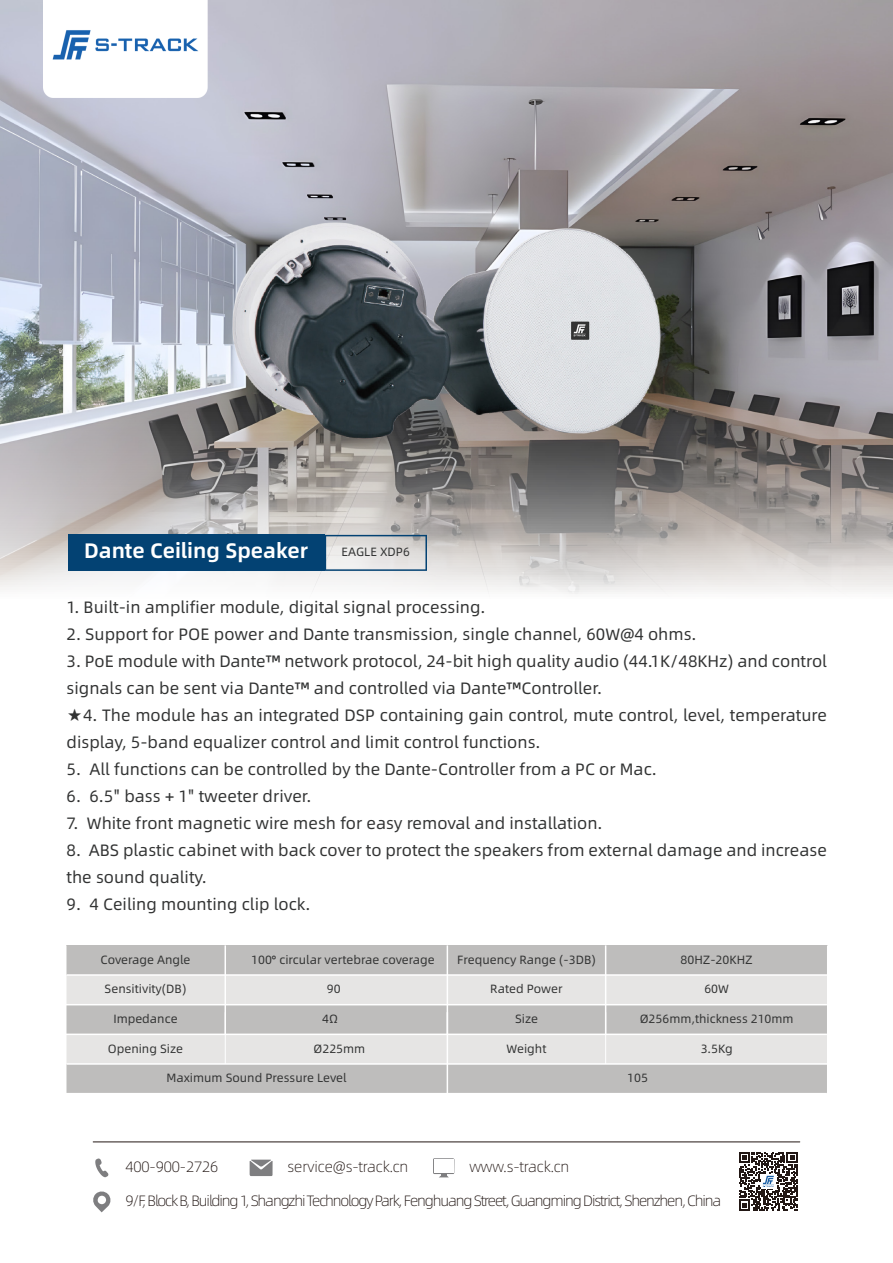
<style>
.page{position:relative;width:893px;height:1263px;background:#fff}
.page>*{position:absolute;margin:0;border:0;box-sizing:border-box;transform-origin:0 0}
.t1{font:21px "Alibaba Pu Hui Ti 2 85 Bold";color:#fff}
.t2{font:16.5px/27px "Alibaba Pu Hui Ti 2 55 Regular";color:#323333}
.t3{font:15px "Alibaba Pu Hui Ti 2 35 Thin";letter-spacing:-.075em;color:#221714}
.t4{font:15px "Alibaba Pu Hui Ti 2 35 Thin";letter-spacing:-.01em;color:#221714}
.t5{font:12px "Alibaba Pu Hui Ti 2 55 Regular";color:#323333}
</style>
<div class="page">
<img style="left:0;top:0;width:893px;height:594px">
<div style="left:67px;top:945px;width:761px;height:30px;background:#bebdbc"></div>
<div style="left:67px;top:975px;width:761px;height:30px;background:#e6e5e4"></div>
<hr style="left:67px;top:974px;width:761px;height:2px;background:#fff">
<div style="left:67px;top:1005px;width:761px;height:29px;background:#bebdbc"></div>
<hr style="left:225px;top:945px;width:1px;height:89px;background:#fff">
<hr style="left:447px;top:945px;width:1px;height:89px;background:#fff">
<hr style="left:605px;top:945px;width:1px;height:89px;background:#fff">
<div style="left:68px;top:535px;width:257px;height:36px;background:#034273"></div>
<svg style="left:325px;top:542px;width:102px;height:29px;background:#d4d7d9"></svg>
<div style="left:67px;top:1034px;width:761px;height:30px;background:#e6e5e4"></div>
<div style="left:67px;top:1064px;width:761px;height:30px;background:#bebdbc"></div>
<hr style="left:67px;top:1063px;width:761px;height:2px;background:#fff">
<hr style="left:66px;top:1004px;width:761px;height:1px;background:#fff">
<hr style="left:66px;top:1033px;width:761px;height:2px;background:#fff">
<hr style="left:66px;top:1093px;width:761px;height:1px;background:#fff">
<hr style="left:827px;top:945px;width:1px;height:179px;background:#fff">
<hr style="left:447px;top:1012px;width:1px;height:112px;background:#fff">
<hr style="left:225px;top:1012px;width:1px;height:52px;background:#fff">
<hr style="left:605px;top:1012px;width:1px;height:52px;background:#fff">
<img style="left:136px;top:117px;width:621px;height:425px">
<img style="left:44px;top:0;width:163px;height:97px">
<svg style="left:95px;top:1158px;width:13px;height:19px"></svg>
<svg style="left:250px;top:1159px;width:23px;height:17px"></svg>
<svg style="left:433px;top:1158px;width:21px;height:16px"></svg>
<svg style="left:439px;top:1173px;width:10px;height:4px"></svg>
<div style="left:434px;top:1159px;width:19px;height:14px;background:#fff"></div>
<svg style="left:93px;top:1191px;width:18px;height:21px"></svg>
<div style="left:98px;top:1196px;width:8px;height:8px;background:#fff;border-radius:50%"></div>
<svg style="left:739px;top:1152px;width:59px;height:59px"></svg>
<hr style="left:93px;top:1142px;width:707px;height:1px;background:#221714">
<p class="t1" style="left:84px;top:535px;width:225px">Dante Ceiling Speaker</p>
<p class="t5" style="left:342px;top:543px;width:70px">EAGLE XDP6</p>
<p class="t2" style="left:67px;top:593px;width:421px">1. Built-in amplifier module, digital signal processing.</p>
<p class="t2" style="left:67px;top:620px;width:632px">2. Support for POE power and Dante transmission, single channel, 60W@4 ohms.</p>
<p class="t2" style="left:67px;top:647px;width:762px">3. PoE module with Dante™ network protocol, 24-bit high quality audio (44.1K/48KHz) and control signals can be sent via Dante™ and controlled via Dante™Controller.</p>
<p class="t2" style="left:67px;top:701px;width:762px">★4. The module has an integrated DSP containing gain control, mute control, level, temperature display, 5-band equalizer control and limit control functions.</p>
<p class="t2" style="left:67px;top:755px;width:592px">5. All functions can be controlled by the Dante-Controller from a PC or Mac.</p>
<p class="t2" style="left:67px;top:782px;width:247px">6. 6.5" bass + 1" tweeter driver.</p>
<p class="t2" style="left:67px;top:809px;width:538px">7. White front magnetic wire mesh for easy removal and installation.</p>
<p class="t2" style="left:67px;top:836px;width:762px">8. ABS plastic cabinet with back cover to protect the speakers from external damage and increase the sound quality.</p>
<p class="t2" style="left:67px;top:890px;width:245px">9. 4 Ceiling mounting clip lock.</p>
<p class="t5" style="left:101px;top:950px;width:91px">Coverage Angle</p>
<p class="t5" style="left:251px;top:950px;width:185px">100° circular vertebrae coverage</p>
<p class="t5" style="left:105px;top:980px;width:83px">Sensitivity(DB)</p>
<p class="t5" style="left:327px;top:980px;width:15px">90</p>
<p class="t5" style="left:457px;top:950px;width:140px">Frequency Range (-3DB)</p>
<p class="t5" style="left:681px;top:950px;width:74px">80HZ-20KHZ</p>
<p class="t5" style="left:490px;top:980px;width:74px">Rated Power</p>
<p class="t5" style="left:704px;top:980px;width:26px">60W</p>
<p class="t5" style="left:113px;top:1010px;width:66px">Impedance</p>
<p class="t5" style="left:322px;top:1010px;width:17px">4Ω</p>
<p class="t5" style="left:515px;top:1010px;width:25px">Size</p>
<p class="t5" style="left:640px;top:1010px;width:155px">Ø256mm,thickness 210mm</p>
<p class="t5" style="left:108px;top:1039px;width:77px">Opening Size</p>
<p class="t5" style="left:314px;top:1039px;width:53px">Ø225mm</p>
<p class="t5" style="left:166px;top:1069px;width:182px">Maximum Sound Pressure Level</p>
<p class="t5" style="left:507px;top:1039px;width:41px">Weight</p>
<p class="t5" style="left:701px;top:1039px;width:33px">3.5Kg</p>
<p class="t5" style="left:627px;top:1069px;width:22px">105</p>
<p class="t4" style="left:288px;top:1156px;width:122px">service@s-track.cn</p>
<p class="t4" style="left:469px;top:1156px;width:101px">www.s-track.cn</p>
<p class="t4" style="left:125px;top:1156px;width:94px">400-900-2726</p>
<p class="t3" style="left:125px;top:1190px;width:597px">9/F, Block B, Building 1, Shangzhi Technology Park, Fenghuang Street, Guangming District, Shenzhen, China</p>
</div>
